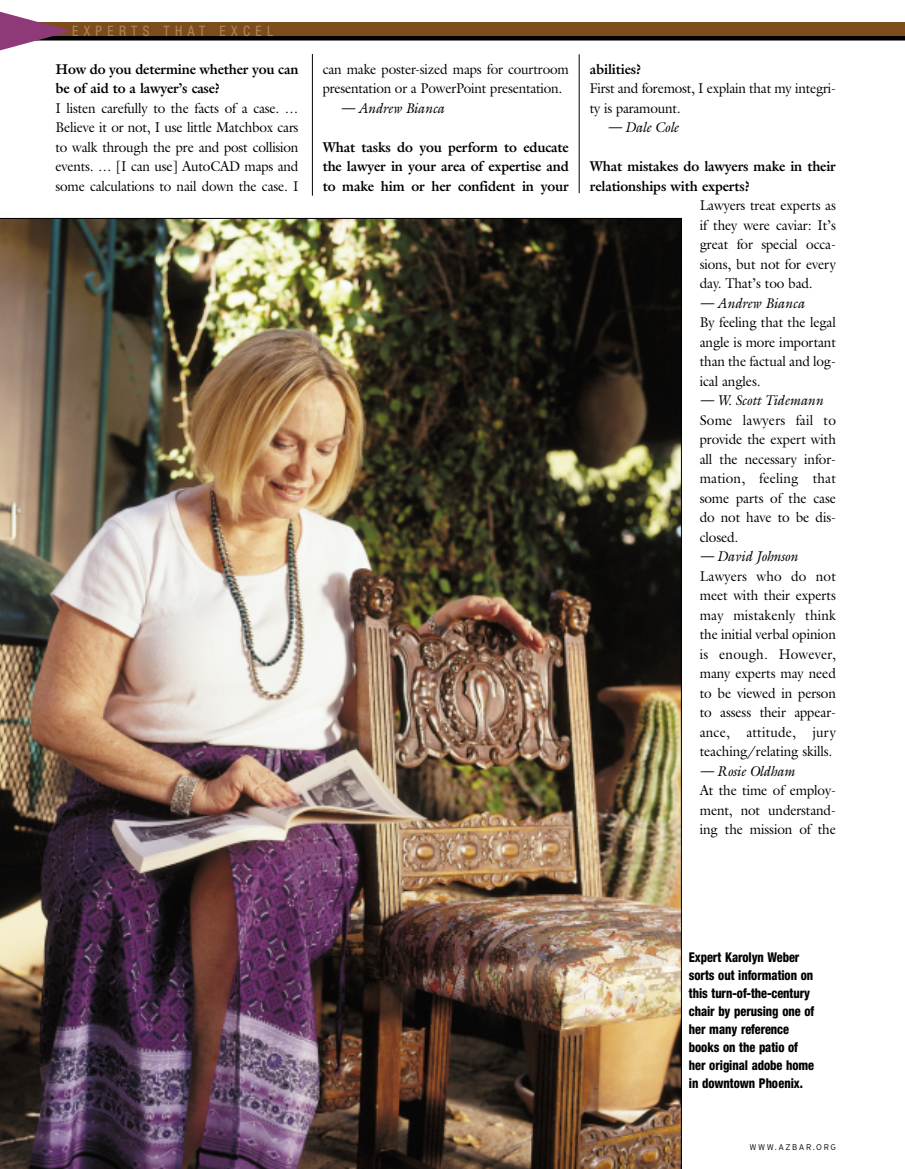
<style>
.page{position:relative;width:905px;height:1169px;background:#fff}
.page>*{position:absolute;margin:0;border:0;box-sizing:border-box;transform-origin:0 0}
.t1{font:condensed 14.4px "Helvetica Neue";letter-spacing:.4em;color:#af875d;scale:.94 1}
.t2{font:14.25px/19.5px "Galliard";letter-spacing:-.01em;color:#000;text-align:justify;scale:.95 1}
.t3{font:700 14.25px/19.5px "Galliard";letter-spacing:-.01em;color:#000;scale:.95 1}
.t4{font:italic 14.25px "Galliard";letter-spacing:-.01em;color:#000;scale:.95 1}
.t5{font:800 condensed 13.5px/18px "Helvetica Neue";letter-spacing:-.005em;color:#000;scale:.91 1}
.t6{font:300 8.25px "Interstate";letter-spacing:.19em;color:#000}
</style>
<div class="page">
<img style="left:0;top:218px;width:681px;height:950px">
<hr style="left:312px;top:54px;width:1px;height:142px;background:#000">
<hr style="left:579px;top:54px;width:1px;height:139px;background:#000">
<div style="left:0;top:23px;width:904px;height:14px;background:#7c4c1c"></div>
<div style="left:0;top:36px;width:904px;height:5px;background:#000"></div>
<svg style="left:0;top:11px;width:72px;height:40px"></svg>
<p class="t1" style="left:72px;top:26px;width:215px">EXPERTS THAT EXCEL</p>
<p class="t3" style="left:56px;top:60px;width:257px">How do you determine whether you can be of aid to a lawyer’s case?</p>
<p class="t2" style="left:56px;top:99px;width:257px">I listen carefully to the facts of a case. … Believe it or not, I use little Matchbox cars to walk through the pre and post collision events. … [I can use] AutoCAD maps and some calculations to nail down the case. I</p>
<p class="t2" style="left:323px;top:60px;width:260px">can make poster-sized maps for courtroom presentation or a PowerPoint presentation.</p>
<p class="t4" style="left:341px;top:102px;width:111px">— Andrew Bianca</p>
<p class="t3" style="left:323px;top:138px;width:260px;text-align:justify">What tasks do you perform to educate the lawyer in your area of expertise and to make him or her confident in your</p>
<p class="t3" style="left:590px;top:60px;width:56px">abilities?</p>
<p class="t2" style="left:590px;top:80px;width:260px">First and foremost, I explain that my integri&shy;ty is paramount.</p>
<p class="t4" style="left:608px;top:122px;width:76px">— Dale Cole</p>
<p class="t3" style="left:590px;top:158px;width:260px">What mistakes do lawyers make in their relationships with experts?</p>
<p class="t2" style="left:699px;top:197px;width:145px">Lawyers treat experts as if they were caviar: It’s great for special occa&shy;sions, but not for every day. That’s too bad.</p>
<p class="t4" style="left:699px;top:297px;width:112px">— Andrew Bianca</p>
<p class="t2" style="left:699px;top:314px;width:145px">By feeling that the legal angle is more important than the factual and log&shy;ical angles.</p>
<p class="t4" style="left:699px;top:395px;width:131px">— W. Scott Tidemann</p>
<p class="t2" style="left:699px;top:411px;width:145px">Some lawyers fail to provide the expert with all the necessary infor&shy;mation, feeling that some parts of the case do not have to be dis&shy;closed.</p>
<p class="t4" style="left:699px;top:551px;width:105px">— David Johnson</p>
<p class="t2" style="left:699px;top:567px;width:145px">Lawyers who do not meet with their experts may mistakenly think the initial verbal opinion is enough. However, many experts may need to be viewed in person to assess their appear&shy;ance, attitude, jury teaching/relating skills.</p>
<p class="t4" style="left:699px;top:765px;width:102px">— Rosie Oldham</p>
<p class="t2" style="left:699px;top:782px;width:145px">At the time of employ&shy;ment, not understand&shy;ing the mission of the</p>
<p class="t5" style="left:688px;top:949px;width:139px">Expert Karolyn Weber sorts out information on this turn-of-the-century chair by perusing one of her many reference books on the patio of her original adobe home in downtown Phoenix.</p>
<p class="t6" style="left:749px;top:1143px;width:88px">WWW.AZBAR.ORG</p>
</div>
